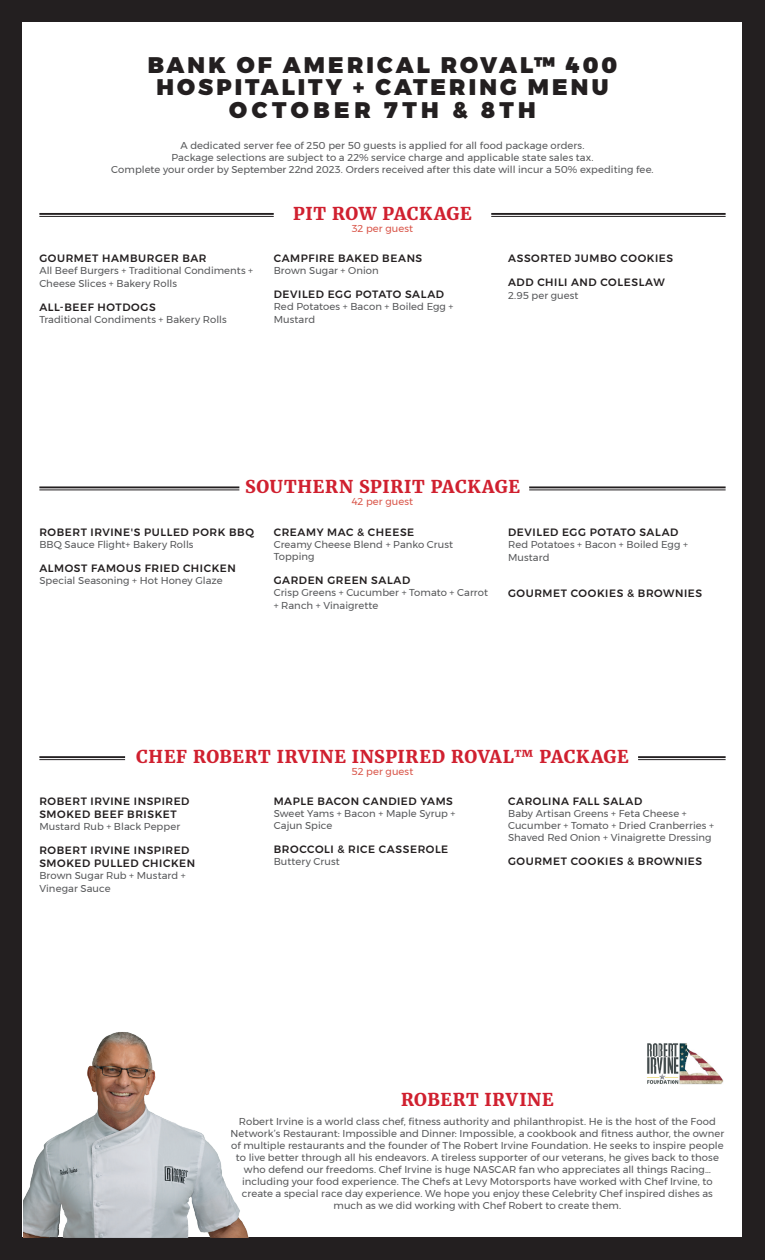
<style>
.page{position:relative;width:765px;height:1260px;background:#231f20}
.page>*{position:absolute;margin:0;border:0;box-sizing:border-box;transform-origin:0 0}
.Section_Dividers{font:900 22.5px/22.5px "Montserrat";letter-spacing:.145em;color:#231f20;text-align:center}
.Section_Header_SPANN{font:900 17.5px "Merriweather";letter-spacing:.035em;color:#d0202f}
.Section_Headers_CENT{font:900 17.5px "Merriweather";letter-spacing:.035em;color:#d0202f}
.Item{font:500 10.62px/12.8px "Montserrat";letter-spacing:.055em;color:#231f20}
.Section_Description{font:10px/12px "Montserrat";letter-spacing:.005em;color:#57585a;text-align:center}
.Item_Description{font:10px/12.8px "Montserrat";letter-spacing:.005em;color:#57585a}
.Section_Dividers-2{font:10px/12px "Montserrat";letter-spacing:.005em;color:#57585a;text-align:center}
.Section_Header_SPANN-2{font:10px "Montserrat";letter-spacing:.01em;color:#d9564a}
</style>
<div class="page">
<div style="left:22px;top:22px;width:720px;height:1216px;background:#fff"></div>
<hr style="left:39px;top:213px;width:235px;height:2px;background:#231f20">
<hr style="left:39px;top:216px;width:235px;height:1px;background:#231f20">
<hr style="left:491px;top:213px;width:235px;height:2px;background:#231f20">
<hr style="left:491px;top:216px;width:235px;height:1px;background:#231f20">
<img style="left:24px;top:1032px;width:225px;height:205px">
<img style="left:647px;top:1043px;width:67px;height:28px">
<img style="left:714px;top:1069px;width:9px;height:15px">
<img style="left:647px;top:1071px;width:13px;height:13px">
<svg style="left:660px;top:1071px;width:13px;height:13px"></svg>
<img style="left:673px;top:1071px;width:28px;height:13px">
<svg style="left:701px;top:1071px;width:13px;height:13px"></svg>
<hr style="left:39px;top:486px;width:200px;height:2px;background:#231f20">
<hr style="left:39px;top:490px;width:200px;height:1px;background:#231f20">
<hr style="left:529px;top:486px;width:197px;height:2px;background:#231f20">
<hr style="left:529px;top:490px;width:197px;height:1px;background:#231f20">
<hr style="left:39px;top:756px;width:86px;height:2px;background:#231f20">
<hr style="left:39px;top:759px;width:86px;height:1px;background:#231f20">
<hr style="left:638px;top:756px;width:88px;height:2px;background:#231f20">
<hr style="left:638px;top:759px;width:88px;height:1px;background:#231f20">
<p class="Section_Dividers" style="left:148px;top:54px;width:471px">BANK OF AMERICAL ROVAL™ 400<br>HOSPITALITY + CATERING MENU<br>OCTOBER 7TH &amp; 8TH</p>
<p class="Section_Dividers-2" style="left:111px;top:139px;width:544px">A dedicated server fee of 250 per 50 guests is applied for all food package orders.<br>Package selections are subject to a 22% service charge and applicable state sales tax.<br>Complete your order by September 22nd 2023. Orders received after this date will incur a 50% expediting fee.</p>
<p class="Section_Header_SPANN" style="left:293px;top:201px;width:180px">PIT ROW PACKAGE</p>
<p class="Section_Header_SPANN-2" style="left:352px;top:221px;width:63px">32 per guest</p>
<p class="Item" style="left:39px;top:252px;width:169px">GOURMET HAMBURGER BAR</p>
<p class="Item_Description" style="left:39px;top:264px;width:215px">All Beef Burgers + Traditional Condiments +<br>Cheese Slices + Bakery Rolls</p>
<p class="Item" style="left:39px;top:301px;width:118px">ALL-BEEF HOTDOGS</p>
<p class="Item_Description" style="left:39px;top:313px;width:189px">Traditional Condiments + Bakery Rolls</p>
<p class="Item" style="left:274px;top:252px;width:150px">CAMPFIRE BAKED BEANS</p>
<p class="Item_Description" style="left:274px;top:264px;width:106px">Brown Sugar + Onion</p>
<p class="Item" style="left:274px;top:288px;width:172px">DEVILED EGG POTATO SALAD</p>
<p class="Item_Description" style="left:274px;top:300px;width:181px">Red Potatoes + Bacon + Boiled Egg +<br>Mustard</p>
<p class="Item" style="left:508px;top:252px;width:167px">ASSORTED JUMBO COOKIES</p>
<p class="Item" style="left:508px;top:276px;width:158px">ADD CHILI AND COLESLAW</p>
<p class="Item_Description" style="left:508px;top:289px;width:72px">2.95 per guest</p>
<p class="Section_Header_SPANN" style="left:245px;top:475px;width:276px">SOUTHERN SPIRIT PACKAGE</p>
<p class="Section_Header_SPANN-2" style="left:352px;top:494px;width:63px">42 per guest</p>
<p class="Item" style="left:39px;top:526px;width:216px">ROBERT IRVINE'S PULLED PORK BBQ</p>
<p class="Item_Description" style="left:39px;top:538px;width:156px">BBQ Sauce Flight+ Bakery Rolls</p>
<p class="Item" style="left:39px;top:562px;width:198px">ALMOST FAMOUS FRIED CHICKEN</p>
<p class="Item_Description" style="left:39px;top:574px;width:185px">Special Seasoning + Hot Honey Glaze</p>
<p class="Item" style="left:274px;top:526px;width:142px">CREAMY MAC &amp; CHEESE</p>
<p class="Item_Description" style="left:274px;top:539px;width:181px;line-height:12px">Creamy Cheese Blend + Panko Crust<br>Topping</p>
<p class="Item" style="left:274px;top:574px;width:138px">GARDEN GREEN SALAD</p>
<p class="Item_Description" style="left:274px;top:586px;width:216px">Crisp Greens + Cucumber + Tomato + Carrot + Ranch + Vinaigrette</p>
<p class="Item" style="left:508px;top:526px;width:172px">DEVILED EGG POTATO SALAD</p>
<p class="Item_Description" style="left:508px;top:538px;width:181px">Red Potatoes + Bacon + Boiled Egg +<br>Mustard</p>
<p class="Item" style="left:508px;top:587px;width:196px">GOURMET COOKIES &amp; BROWNIES</p>
<p class="Section_Header_SPANN" style="left:136px;top:744px;width:494px">CHEF ROBERT IRVINE INSPIRED ROVAL™ PACKAGE</p>
<p class="Section_Header_SPANN-2" style="left:352px;top:764px;width:63px">52 per guest</p>
<p class="Item" style="left:39px;top:795px;width:152px">ROBERT IRVINE INSPIRED<br>SMOKED BEEF BRISKET</p>
<p class="Item_Description" style="left:39px;top:820px;width:142px">Mustard Rub + Black Pepper</p>
<p class="Item" style="left:39px;top:844px;width:157px">ROBERT IRVINE INSPIRED<br>SMOKED PULLED CHICKEN</p>
<p class="Item_Description" style="left:39px;top:869px;width:148px">Brown Sugar Rub + Mustard +<br>Vinegar Sauce</p>
<p class="Item" style="left:274px;top:795px;width:181px">MAPLE BACON CANDIED YAMS</p>
<p class="Item_Description" style="left:274px;top:808px;width:183px;line-height:12px">Sweet Yams + Bacon + Maple Syrup +<br>Cajun Spice</p>
<p class="Item" style="left:274px;top:843px;width:176px">BROCCOLI &amp; RICE CASSEROLE</p>
<p class="Item_Description" style="left:274px;top:855px;width:68px">Buttery Crust</p>
<p class="Item" style="left:508px;top:795px;width:136px">CAROLINA FALL SALAD</p>
<p class="Item_Description" style="left:508px;top:808px;width:207px;line-height:12px">Baby Artisan Greens + Feta Cheese +<br>Cucumber + Tomato + Dried Cranberries +<br>Shaved Red Onion + Vinaigrette Dressing</p>
<p class="Item" style="left:508px;top:855px;width:196px">GOURMET COOKIES &amp; BROWNIES</p>
<p class="Section_Headers_CENT" style="left:401px;top:1087px;width:154px">ROBERT IRVINE</p>
<p class="Section_Description" style="left:231px;top:1115px;width:495px">Robert Irvine is a world class chef, fitness authority and philanthropist. He is the host of the Food Network’s Restaurant: Impossible and Dinner: Impossible, a cookbook and fitness author, the owner of multiple restaurants and the founder of The Robert Irvine Foundation. He seeks to inspire people to live better through all his endeavors. A tireless supporter of our veterans, he gives back to those who defend our freedoms. Chef Irvine is huge NASCAR fan who appreciates all things Racing… including your food experience. The Chefs at Levy Motorsports have worked with Chef Irvine, to create a special race day experience. We hope you enjoy these Celebrity Chef inspired dishes as much as we did working with Chef Robert to create them.</p>
</div>
